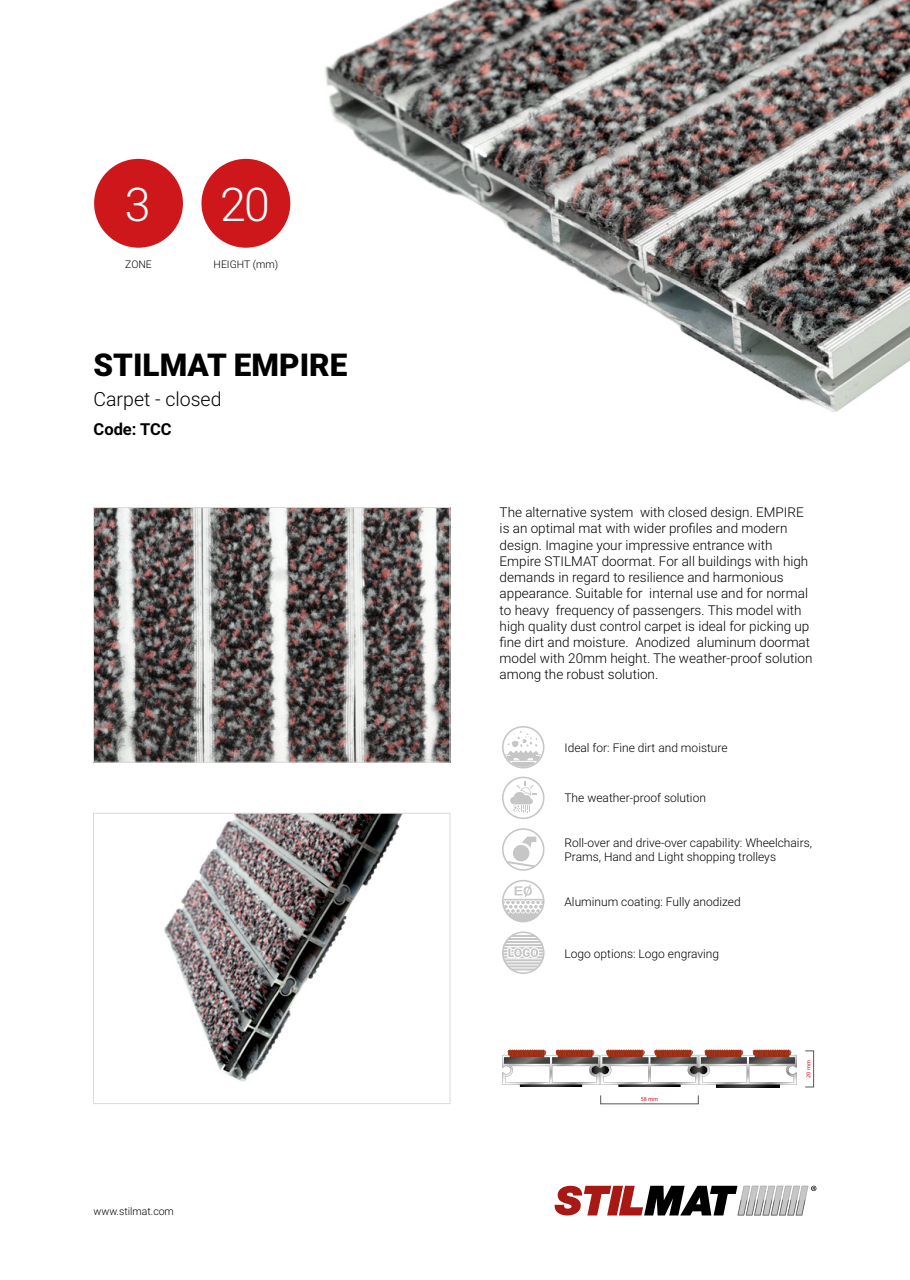
<style>
.page{position:relative;width:910px;height:1280px;background:#fff}
.page>*{position:absolute;margin:0;border:0;box-sizing:border-box;transform-origin:0 0}
.t1{font:300 46.5px "Roboto";color:#fff}
.t2{font:900 31.5px "Roboto";color:#000}
.t3{font:300 19.5px "Roboto";color:#000}
.t4{font:700 16.5px "Roboto";color:#000}
.t5{font:300 13.5px/16.2px "Roboto";color:#000}
.t6{font:300 12px/14.4px "Roboto";color:#000}
.t7{font:300 10.5px "Roboto";color:#000}
.t8{font:6px "Myriad Pro";color:#e30613}
</style>
<div class="page">
<svg style="left:554px;top:1186px;width:262px;height:29px"></svg>
<img style="left:246px;top:0;width:664px;height:412px">
<img style="left:95px;top:509px;width:353px;height:251px">
<div style="left:93px;top:507px;width:357px;height:255px;border:1px solid #dadada"></div>
<img style="left:164px;top:815px;width:238px;height:267px">
<div style="left:93px;top:813px;width:357px;height:291px;border:1px solid #dadada"></div>
<div style="left:600px;top:1095px;width:98px;height:9px;border:1px solid #575756"></div>
<div style="left:805px;top:1051px;width:9px;height:36px;border:1px solid #575756"></div>
<svg style="left:502px;top:1049px;width:295px;height:38px"></svg>
<svg style="left:502px;top:777px;width:42px;height:42px"></svg>
<svg style="left:502px;top:726px;width:42px;height:42px"></svg>
<svg style="left:502px;top:828px;width:42px;height:43px"></svg>
<svg style="left:502px;top:880px;width:42px;height:42px"></svg>
<svg style="left:502px;top:931px;width:42px;height:43px"></svg>
<div style="left:94px;top:159px;width:89px;height:89px;background:#cd171a;border-radius:50%"></div>
<div style="left:201px;top:159px;width:89px;height:89px;background:#cd171a;border-radius:50%"></div>
<h1 class="t1" style="left:125px;top:172px;width:27px">3</h1>
<h1 class="t1" style="left:220px;top:172px;width:51px">20</h1>
<p class="t7" style="left:125px;top:257px;width:28px">ZONE</p>
<p class="t7" style="left:214px;top:257px;width:66px">HEIGHT (mm)</p>
<h2 class="t2" style="left:94px;top:343px;width:255px">STILMAT EMPIRE</h2>
<h3 class="t3" style="left:94px;top:385px;width:129px">Carpet - closed</h3>
<p class="t4" style="left:94px;top:417px;width:80px">Code: TCC</p>
<p class="t7" style="left:94px;top:1204px;width:82px">www.stilmat.com</p>
<p class="t5" style="left:500px;top:504px;width:314px">The alternative system with closed design. EMPIRE is an optimal mat with wider profiles and modern design. Imagine your impressive entrance with Empire STILMAT doormat. For all buildings with high demands in regard to resilience and harmonious appearance. Suitable for internal use and for normal to heavy frequency of passengers. This model with high quality dust control carpet is ideal for picking up fine dirt and moisture. Anodized aluminum doormat model with 20mm height. The weather-proof solution among the robust solution.</p>
<p class="t6" style="left:564px;top:740px;width:165px">Ideal for: Fine dirt and moisture</p>
<p class="t6" style="left:564px;top:790px;width:143px">The weather-proof solution</p>
<p class="t6" style="left:564px;top:835px;width:249px">Roll-over and drive-over capability: Wheelchairs,<br>Prams, Hand and Light shopping trolleys</p>
<p class="t6" style="left:564px;top:894px;width:178px">Aluminum coating: Fully anodized</p>
<p class="t6" style="left:564px;top:946px;width:156px">Logo options: Logo engraving</p>
<p class="t8" style="left:641px;top:1095px;width:19px">58 mm</p>
<p class="t8" style="left:805px;top:1077px;width:19px;rotate:-90deg">20 mm</p>
</div>
